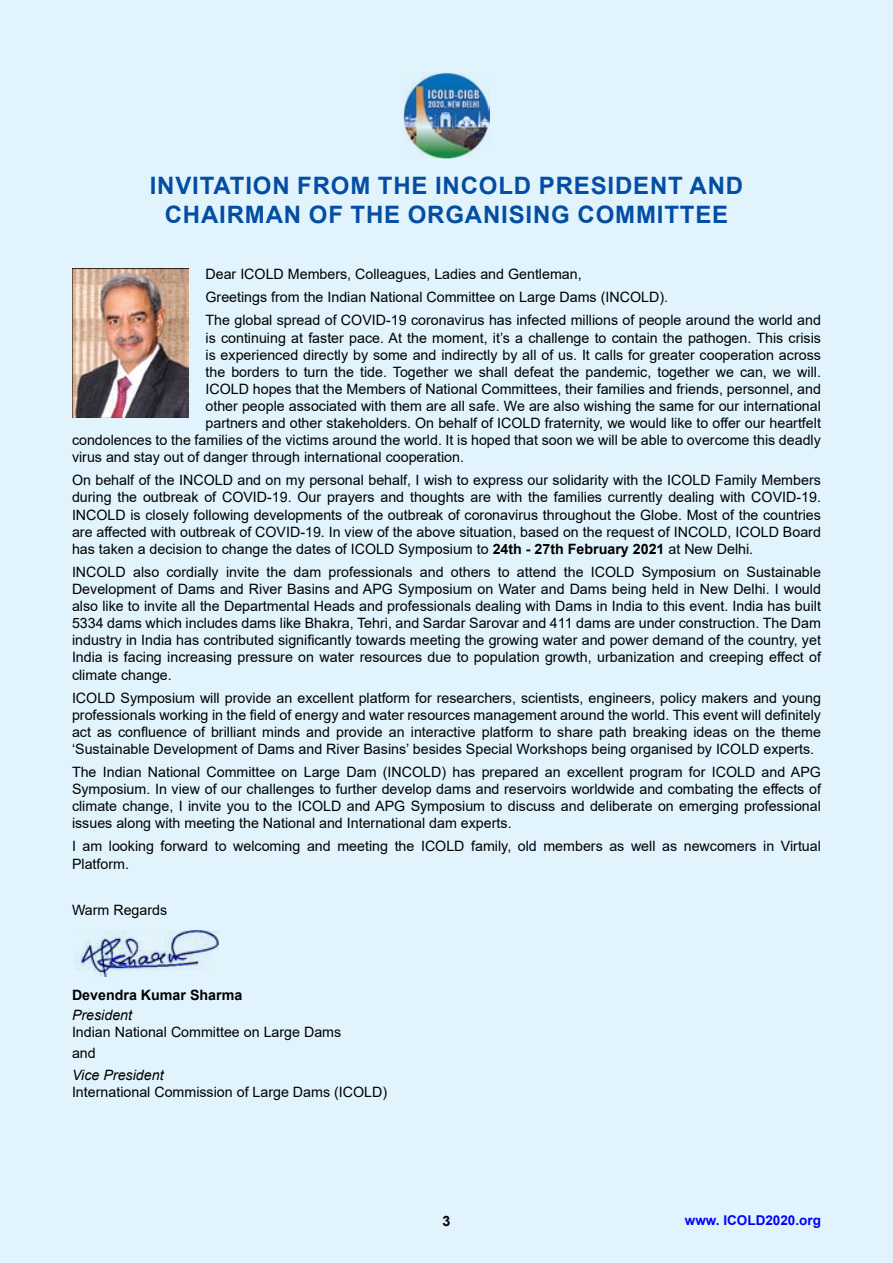
<style>
.page{position:relative;width:893px;height:1263px;background:#e1f4fd}
.page>*{position:absolute;margin:0;border:0;box-sizing:border-box;transform-origin:0 0}
.t1{font:700 24px/28.8px "Arial";letter-spacing:.035em;color:#034ea2}
.t2{font:14.25px/17.1px "Arial";color:#000;text-align:justify}
.t3{font:italic 14.25px "Arial";color:#000}
.t4{font:700 14.25px "Arial";color:#000}
.t5{font:700 13.5px "Arial";color:#00f}
.s1{font-weight:700}
</style>
<div class="page">
<img style="left:403px;top:72px;width:86px;height:86px">
<img style="left:75px;top:931px;width:143px;height:46px">
<img style="left:72px;top:268px;width:116px;height:150px">
<h1 class="t1" style="left:165px;top:171px;width:577px;text-indent:-15px">INVITATION FROM THE INCOLD PRESIDENT AND<br>CHAIRMAN OF THE ORGANISING COMMITT</h1>
<h1 class="t1" style="left:695px;top:200px;width:34px">EE</h1>
<p class="t2" style="left:206px;top:263px;width:617px;line-height:23.1px;text-align:left">Dear ICOLD Members, Colleagues, Ladies and Gentleman,<br>Greetings from the Indian National Committee on Large Dams (INCOLD).<br>The global spread of COVID-19 coronavirus has infected millions of people around the world and</p>
<p class="t2" style="left:206px;top:329px;width:617px">is continuing at faster pace. At the moment, it’s a challenge to contain the pathogen. This crisis</p>
<p class="t2" style="left:206px;top:346px;width:617px">is experienced directly by some and indirectly by all of us. It calls for greater cooperation across</p>
<p class="t2" style="left:206px;top:363px;width:617px">the borders to turn the tide. Together we shall defeat the pandemic, together we can, we will.</p>
<p class="t2" style="left:206px;top:380px;width:617px">ICOLD hopes that the Members of National Committees, their families and friends, personnel, and</p>
<p class="t2" style="left:206px;top:397px;width:617px">other people associated with them are all safe. We are also wishing the same for our international</p>
<p class="t2" style="left:206px;top:414px;width:617px">partners and other stakeholders. On behalf of ICOLD fraternity, we would like to offer our heartfelt</p>
<p class="t2" style="left:72px;top:431px;width:750px">condolences to the families of the victims around the world. It is hoped that soon we will be able to overcome this deadly</p>
<p class="t2" style="left:72px;top:449px;width:394px">virus and stay out of danger through international cooperation.</p>
<p class="t2" style="left:72px;top:472px;width:750px">On behalf of the INCOLD and on my personal behalf, I wish to express our solidarity with the ICOLD Family Members during the outbreak of COVID-19. Our prayers and thoughts are with the families currently dealing with COVID-19.<br>INCOLD is closely following developments of the outbreak of coronavirus throughout the Globe. Most of the countries are affected with outbreak of COVID-19. In view of the above situation, based on the request of INCOLD, ICOLD Board has taken a decision to change the dates of ICOLD Symposium to <span class="s1">24TH - 27TH FEBRUARY 2021</span> at New Delhi.</p>
<p class="t2" style="left:72px;top:563px;width:750px">INCOLD also cordially invite the dam professionals and others to attend the ICOLD Symposium on Sustainable Development of Dams and River Basins and APG Symposium on Water and Dams being held in New Delhi. I would also like to invite all the Departmental Heads and professionals dealing with Dams in India to this event. India has built 5334 dams which includes dams like Bhakra, Tehri, and Sardar Sarovar and 411 dams are under construction. The Dam industry in India has contributed significantly towards meeting the growing water and power demand of the country, yet India is facing increasing pressure on water resources due to population growth, urbanization and creeping effect of climate change.</p>
<p class="t2" style="left:72px;top:689px;width:750px">ICOLD Symposium will provide an excellent platform for researchers, scientists, engineers, policy makers and young professionals working in the field of energy and water resources management around the world. This event will definitely act as confluence of brilliant minds and provide an interactive platform to share path breaking ideas on the theme ‘Sustainable Development of Dams and River Basins’ besides Special Workshops being organised by ICOLD experts.</p>
<p class="t2" style="left:72px;top:763px;width:750px">The Indian National Committee on Large Dam (INCOLD) has prepared an excellent program for ICOLD and APG Symposium. In view of our challenges to further develop dams and reservoirs worldwide and combating the effects of climate change, I invite you to the ICOLD and APG Symposium to discuss and deliberate on emerging professional issues along with meeting the National and International dam experts.</p>
<p class="t2" style="left:72px;top:838px;width:750px">I am looking forward to welcoming and meeting the ICOLD family, old members as well as newcomers in Virtual<br>Platform.</p>
<p class="t2" style="left:72px;top:901px;width:97px">Warm Regards</p>
<p class="t4" style="left:72px;top:984px;width:172px">DEVENDRA KUMAR SHARMA</p>
<p class="t3" style="left:72px;top:1005px;width:62px">President</p>
<p class="t2" style="left:72px;top:1021px;width:271px;line-height:21.6px">Indian National Committee on Large Dams and</p>
<p class="t3" style="left:72px;top:1066px;width:93px">Vice President</p>
<p class="t2" style="left:72px;top:1083px;width:317px">International Commission of Large Dams (ICOLD)</p>
<p class="t4" style="left:442px;top:1210px;width:9px">3</p>
<p class="t5" style="left:685px;top:1211px;width:138px">WWW. ICOLD2020.ORG</p>
</div>
